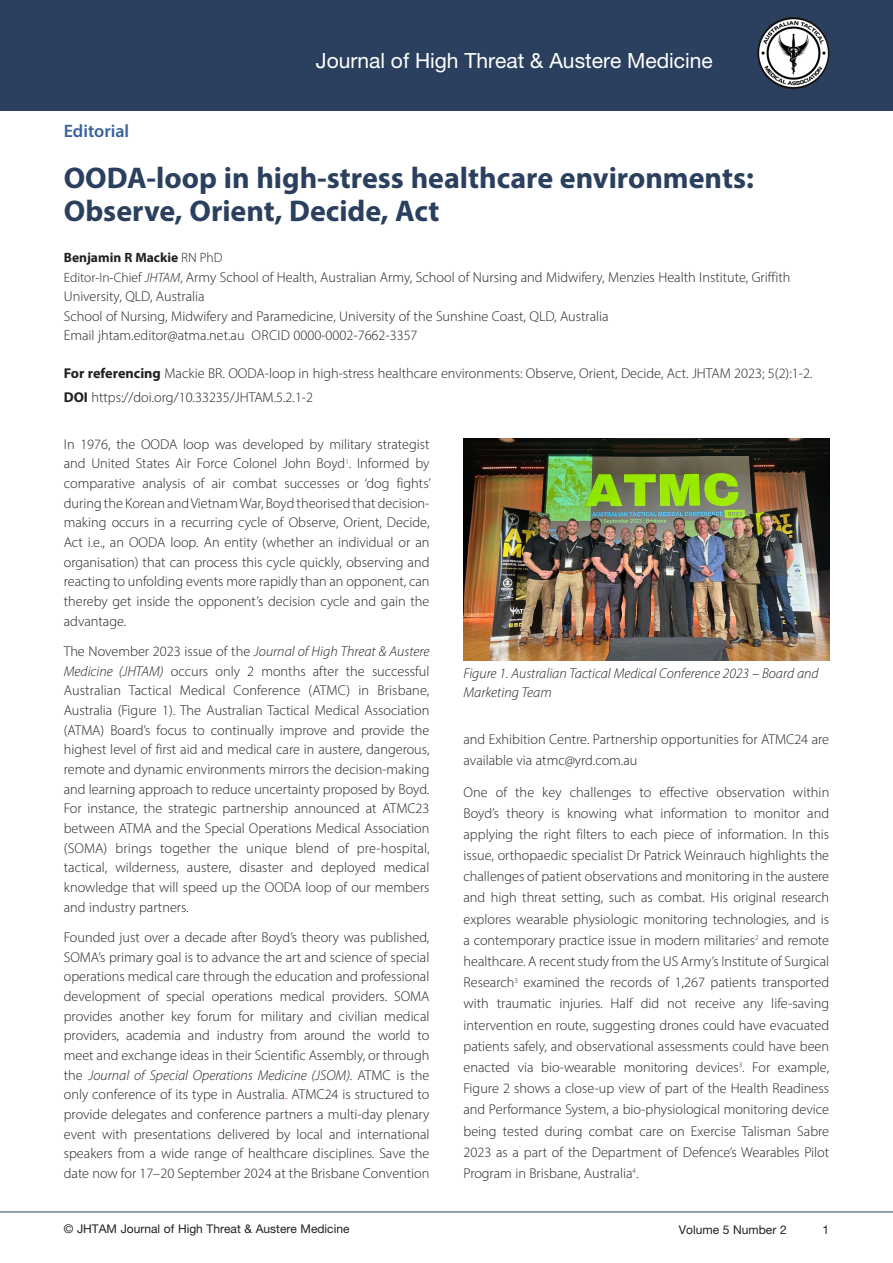
<style>
.page{position:relative;width:893px;height:1263px;background:#fff}
.page>*{position:absolute;margin:0;border:0;box-sizing:border-box;transform-origin:0 0}
.JTAM-Top_heading{font:700 30px/33px "Myriad Pro";color:#2a405e}
.t1{font:21px "Helvetica Neue LT Pro";color:#fff}
.Type_of_article{font:600 18px "Myriad Pro";color:#36639d}
.JHTAM_-_Galley{font:300 14.25px/19.6px "Myriad Pro";color:#231f20;text-align:justify}
.AUTHOR_DETAILS{font:300 14.25px/19.5px "Myriad Pro";color:#231f20}
.JHTAM_-_Caption{font:italic 300 14.25px/19.5px "Myriad Pro";color:#231f20}
.JHTAM-Top_author_details{font:300 14.25px "Myriad Pro";color:#231f20}
.JHTAM-Top_author_bold{font:700 13.5px "Myriad Pro";color:#231f20}
.t2{font:12px "Helvetica Neue LT Pro";color:#231f20}
.s1{font-weight:300}
.s2{font-size:13.5px}
.s3{font-style:italic;font-size:13.5px}
.s4{font-weight:700}
.s5{font-style:italic}
.s6{color:#ed028c}
</style>
<div class="page">
<div style="left:0;top:0;width:893px;height:111px;background:#2a405e"></div>
<hr style="left:0;top:1211px;width:893px;height:1px;background:#2a405e">
<img style="left:758px;top:17px;width:71px;height:72px;border-radius:36px">
<div style="left:757px;top:17px;width:72px;height:72px;border:1px solid #231f20;border-radius:50%"></div>
<img style="left:463px;top:438px;width:366px;height:222px">
<p class="Type_of_article" style="left:64px;top:119px;width:67px">Editorial</p>
<h2 class="t1" style="left:316px;top:48px;width:398px">Journal of High Threat &amp; Austere Medicine</h2>
<p class="JTAM-Top_heading" style="left:64px;top:161px;width:691px">OODA-loop in high-stress healthcare environments:<br>Observe, Orient, Decide, Act</p>
<p class="JHTAM-Top_author_bold" style="left:64px;top:249px;width:160px">Benjamin R Mackie <span class="s1">RN PhD</span></p>
<p class="AUTHOR_DETAILS" style="left:64px;top:267px;width:728px"><span class="s2">Editor-In-Chief</span> <span class="s3">JHTAM</span><span class="s2">,</span> Army School of Health, Australian Army, School of Nursing and Midwifery, Menzies Health Institute, Griffith<br>University, QLD, Australia</p>
<p class="AUTHOR_DETAILS" style="left:64px;top:306px;width:546px">School of Nursing, Midwifery and Paramedicine, University of the Sunshine Coast, QLD, Australia</p>
<p class="JHTAM-Top_author_details" style="left:64px;top:327px;width:355px">Email jhtam.editor@atma.net.au ORCID 0000-0002-7662-3357</p>
<p class="JHTAM_-_Galley" style="left:64px;top:363px;width:750px"><span class="s4">For referencing</span> Mackie BR. OODA-loop in high-stress healthcare environments: Observe, Orient, Decide, Act. JHTAM 2023; 5(2):1-2.</p>
<p class="JHTAM_-_Galley" style="left:64px;top:387px;width:251px"><span class="s4">DOI</span> https://doi.org/10.33235/JHTAM.5.2.1-2</p>
<p class="JHTAM_-_Galley" style="left:64px;top:434px;width:369px">In 1976, the OODA loop was developed by military strategist and United States Air Force Colonel John Boyd<sup>1</sup>. Informed by comparative analysis of air combat successes or ‘dog fights’ during the Korean and Vietnam War, Boyd theorised that decision&shy;making occurs in a recurring cycle of Observe, Orient, Decide, Act i.e., an OODA loop. An entity (whether an individual or an organisation) that can process this cycle quickly, observing and reacting to unfolding events more rapidly than an opponent, can thereby get inside the opponent’s decision cycle and gain the advantage.</p>
<p class="JHTAM_-_Galley" style="left:64px;top:641px;width:367px">The November 2023 issue of the <span class="s5">Journal of High Threat &amp; Austere Medicine (JHTAM)</span> occurs only 2 months after the successful Australian Tactical Medical Conference (ATMC) in Brisbane, Australia (Figure 1). The Australian Tactical Medical Association (ATMA) Board’s focus to continually improve and provide the highest level of first aid and medical care in austere, dangerous, remote and dynamic environments mirrors the decision-making and learning approach to reduce uncertainty proposed by Boyd.<br>For instance, the strategic partnership announced at ATMC23 between ATMA and the Special Operations Medical Association (SOMA) brings together the unique blend of pre-hospital, tactical, wilderness, austere, disaster and deployed medical knowledge that will speed up the OODA loop of our members and industry partners.</p>
<p class="JHTAM_-_Galley" style="left:64px;top:927px;width:367px">Founded just over a decade after Boyd’s theory was published, SOMA’s primary goal is to advance the art and science of special operations medical care through the education and professional development of special operations medical providers. SOMA provides another key forum for military and civilian medical providers, academia and industry from around the world to meet and exchange ideas in their Scientific Assembly, or through the <span class="s5">Journal of Special Operations Medicine (JSOM).</span> ATMC is the only conference of its type in Australia<span class="s6">.</span> ATMC24 is structured to provide delegates and conference partners a multi-day plenary event with presentations delivered by local and international speakers from a wide range of healthcare disciplines. Save the date now for 17–20 September 2024 at the Brisbane Convention</p>
<p class="JHTAM_-_Caption" style="left:463px;top:663px;width:357px">Figure 1. Australian Tactical Medical Conference 2023 – Board and<br>Marketing Team</p>
<p class="JHTAM_-_Galley" style="left:463px;top:728px;width:367px;line-height:21.1px">and Exhibition Centre. Partnership opportunities for ATMC24 are available via atmc@yrd.com.au</p>
<p class="JHTAM_-_Galley" style="left:463px;top:781px;width:367px;line-height:21.1px">One of the key challenges to effective observation within Boyd’s theory is knowing what information to monitor and applying the right filters to each piece of information. In this issue, orthopaedic specialist Dr Patrick Weinrauch highlights the challenges of patient observations and monitoring in the austere and high threat setting, such as combat. His original research explores wearable physiologic monitoring technologies, and is a contemporary practice issue in modern militaries<sup>2</sup> and remote healthcare. A recent study from the US Army’s Institute of Surgical Research<sup>3</sup> examined the records of 1,267 patients transported with traumatic injuries. Half did not receive any life-saving intervention en route, suggesting drones could have evacuated patients safely, and observational assessments could have been enacted via bio-wearable monitoring devices<sup>3</sup>. For example, Figure 2 shows a close-up view of part of the Health Readiness and Performance System, a bio-physiological monitoring device being tested during combat care on Exercise Talisman Sabre 2023 as a part of the Department of Defence’s Wearables Pilot Program in Brisbane, Australia<sup>4</sup>.</p>
<p class="t2" style="left:64px;top:1222px;width:287px">© JHTAM Journal of High Threat &amp; Austere Medicine</p>
<p class="t2" style="left:679px;top:1222px;width:109px">Volume 5 Number 2</p>
<p class="t2" style="left:822px;top:1222px;width:8px">1</p>
</div>
